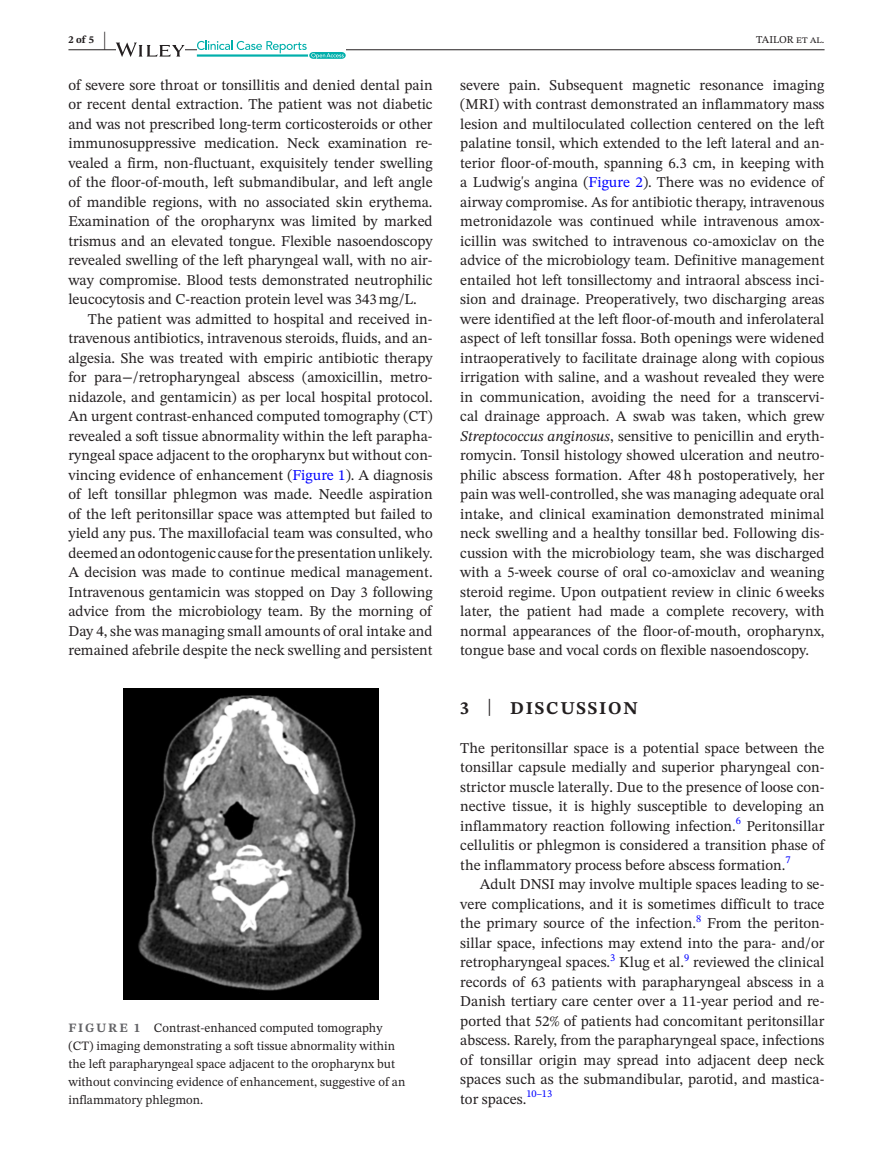
<style>
.page{position:relative;width:893px;height:1174px;background:#fff}
.page>*{position:absolute;margin:0;border:0;box-sizing:border-box;transform-origin:0 0}
.t1{font:700 18px "STIX Two Text";letter-spacing:.1em;color:#231f20}
.t2{font:15px/19.5px "STIX Two Text";color:#231f20;text-align:justify}
.t3{font:12.75px/18px "STIX Two Text";color:#231f20}
.t4{font:10.5px "STIX Two Text";color:#231f20}
.t5{font:10.5px "STIX Two Text";color:#00f}
.t6{font:700 10.5px "STIX Two Text";color:#231f20}
.s1{font-size:21px}
.s2{color:#00f}
.s3{font-style:italic}
.s4{font-weight:700;color:#636366}
.s5{font-weight:400;font-size:23.7px}
</style>
<div class="page">
<hr style="left:68px;top:49px;width:756px;height:1px;background:#231f20">
<svg style="left:116px;top:43px;width:69px;height:14px"></svg>
<svg style="left:197px;top:41px;width:149px;height:18px"></svg>
<img style="left:123px;top:689px;width:255px;height:310px">
<p class="t6" style="left:68px;top:32px;width:39px">2 of 5 <span class="s1">|</span></p>
<p class="t4" style="left:756px;top:32px;width:70px">TAILOR et al.</p>
<p class="t2" style="left:68px;top:75px;width:366px">of severe sore throat or tonsillitis and denied dental pain or recent dental extraction. The patient was not diabetic and was not prescribed long-term corticosteroids or other immunosuppressive medication. Neck examination re&shy;vealed a firm, non-fluctuant, exquisitely tender swelling of the floor-of-mouth, left submandibular, and left angle of mandible regions, with no associated skin erythema.<br>Examination of the oropharynx was limited by marked trismus and an elevated tongue. Flexible nasoendoscopy revealed swelling of the left pharyngeal wall, with no air&shy;way compromise. Blood tests demonstrated neutrophilic leucocytosis and C-reaction protein level was 343mg/L.</p>
<p class="t2" style="left:68px;top:309px;width:366px;text-indent:20px">The patient was admitted to hospital and received in&shy;travenous antibiotics, intravenous steroids, fluids, and an&shy;algesia. She was treated with empiric antibiotic therapy for para−/retropharyngeal abscess (amoxicillin, metro&shy;nidazole, and gentamicin) as per local hospital protocol.<br>An urgent contrast-enhanced computed tomography (CT) revealed a soft tissue abnormality within the left parapha&shy;ryngeal space adjacent to the oropharynx but without con&shy;vincing evidence of enhancement (<span class="s2">Figure 1</span>). A diagnosis of left tonsillar phlegmon was made. Needle aspiration of the left peritonsillar space was attempted but failed to yield any pus. The maxillofacial team was consulted, who deemed an odontogenic cause for the presentation unlikely.<br>A decision was made to continue medical management.<br>Intravenous gentamicin was stopped on Day 3 following advice from the microbiology team. By the morning of Day 4, she was managing small amounts of oral intake and remained afebrile despite the neck swelling and persistent</p>
<p class="t2" style="left:460px;top:75px;width:366px">severe pain. Subsequent magnetic resonance imaging (MRI) with contrast demonstrated an inflammatory mass lesion and multiloculated collection centered on the left palatine tonsil, which extended to the left lateral and an&shy;terior floor-of-mouth, spanning 6.3 cm, in keeping with a Ludwig's angina (<span class="s2">Figure 2</span>). There was no evidence of airway compromise. As for antibiotic therapy, intravenous metronidazole was continued while intravenous amox&shy;icillin was switched to intravenous co-amoxiclav on the advice of the microbiology team. Definitive management entailed hot left tonsillectomy and intraoral abscess inci&shy;sion and drainage. Preoperatively, two discharging areas were identified at the left floor-of-mouth and inferolateral aspect of left tonsillar fossa. Both openings were widened intraoperatively to facilitate drainage along with copious irrigation with saline, and a washout revealed they were in communication, avoiding the need for a transcervi&shy;cal drainage approach. A swab was taken, which grew <span class="s3">Streptococcus anginosus</span>, sensitive to penicillin and eryth&shy;romycin. Tonsil histology showed ulceration and neutro&shy;philic abscess formation. After 48h postoperatively, her pain was well-controlled, she was managing adequate oral intake, and clinical examination demonstrated minimal neck swelling and a healthy tonsillar bed. Following dis&shy;cussion with the microbiology team, she was discharged with a 5-week course of oral co-amoxiclav and weaning steroid regime. Upon outpatient review in clinic 6weeks later, the patient had made a complete recovery, with normal appearances of the floor-of-mouth, oropharynx, tongue base and vocal cords on flexible nasoendoscopy.</p>
<p class="t3" style="left:68px;top:1018px;width:338px"><span class="s4">FIGURE 1</span> Contrast-enhanced computed tomography (CT) imaging demonstrating a soft tissue abnormality within the left parapharyngeal space adjacent to the oropharynx but without convincing evidence of enhancement, suggestive of an inflammatory phlegmon.</p>
<p class="t1" style="left:460px;top:695px;width:179px">3 <span class="s5">|</span> DISCUSSION</p>
<p class="t2" style="left:460px;top:738px;width:366px">The peritonsillar space is a potential space between the tonsillar capsule medially and superior pharyngeal con&shy;strictor muscle laterally. Due to the presence of loose con&shy;nective tissue, it is highly susceptible to developing an inflammatory reaction following infection.</p>
<p class="t5" style="left:736px;top:813px;width:7px">6</p>
<p class="t2" style="left:460px;top:816px;width:366px;text-indent:286px">Peritonsillar cellulitis or phlegmon is considered a transition phase of the inflammatory process before abscess formation.</p>
<p class="t5" style="left:786px;top:852px;width:7px">7</p>
<p class="t2" style="left:460px;top:874px;width:366px;text-indent:20px">Adult DNSI may involve multiple spaces leading to se&shy;vere complications, and it is sometimes difficult to trace the primary source of the infection.</p>
<p class="t5" style="left:696px;top:910px;width:7px">8</p>
<p class="t2" style="left:460px;top:913px;width:366px;text-indent:247px">From the periton&shy;sillar space, infections may extend into the para- and/or retropharyngeal spaces.</p>
<p class="t5" style="left:610px;top:949px;width:7px">3</p>
<p class="t2" style="left:619px;top:952px;width:66px">Klug et al.</p>
<p class="t5" style="left:684px;top:949px;width:7px">9</p>
<p class="t2" style="left:460px;top:952px;width:366px;text-indent:233px">reviewed the clinical records of 63 patients with parapharyngeal abscess in a Danish tertiary care center over a 11-year period and re&shy;ported that 52% of patients had concomitant peritonsillar abscess. Rarely, from the parapharyngeal space, infections of tonsillar origin may spread into adjacent deep neck spaces such as the submandibular, parotid, and mastica&shy;tor spaces.</p>
<p class="t5" style="left:526px;top:1086px;width:28px">10–13</p>
</div>
